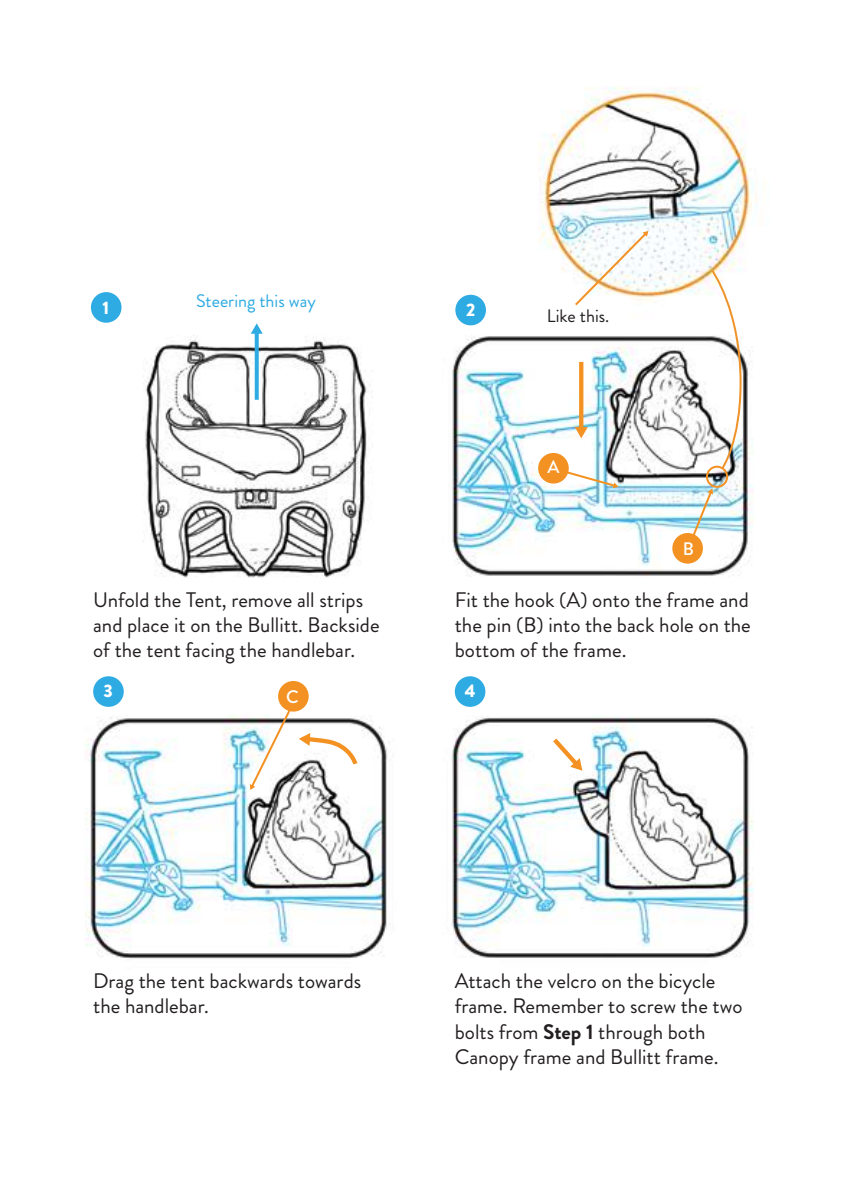
<style>
.page{position:relative;width:842px;height:1191px;background:#fff}
.page>*{position:absolute;margin:0;border:0;box-sizing:border-box;transform-origin:0 0}
.t1{font:21px/25.2px "Brandon Grotesque";color:#231f20}
.t2{font:18.2px "Brandon Grotesque";color:#2eabe2}
.t3{font:18.2px "Brandon Grotesque";color:#231f20}
.t4{font:900 18.2px "Brandon Grotesque";color:#fff}
.t5{font:500 18.2px "Brandon Grotesque";color:#fff}
.s1{font-weight:700}
</style>
<div class="page">
<img style="left:85px;top:292px;width:669px;height:667px">
<svg style="left:299px;top:733px;width:61px;height:35px"></svg>
<svg style="left:549px;top:734px;width:33px;height:36px"></svg>
<div style="left:278px;top:681px;width:31px;height:30px;background:#f39222;border-radius:50%"></div>
<div style="left:91px;top:292px;width:31px;height:31px;background:#2eabe2;border-radius:50%"></div>
<div style="left:93px;top:676px;width:31px;height:31px;background:#2eabe2;border-radius:50%"></div>
<div style="left:455px;top:676px;width:30px;height:31px;background:#2eabe2;border-radius:50%"></div>
<div style="left:455px;top:295px;width:31px;height:30px;background:#2eabe2;border-radius:50%"></div>
<div style="left:672px;top:533px;width:31px;height:30px;background:#f39222;border-radius:50%"></div>
<div style="left:538px;top:453px;width:31px;height:30px;background:#f39222;border-radius:50%"></div>
<svg style="left:579px;top:362px;width:4px;height:65px"></svg>
<svg style="left:575px;top:427px;width:13px;height:11px"></svg>
<svg style="left:564px;top:470px;width:54px;height:18px"></svg>
<svg style="left:249px;top:706px;width:44px;height:84px"></svg>
<svg style="left:255px;top:334px;width:4px;height:66px"></svg>
<svg style="left:251px;top:323px;width:12px;height:11px"></svg>
<img style="left:513px;top:87px;width:253px;height:240px">
<svg style="left:691px;top:269px;width:51px;height:269px"></svg>
<svg style="left:573px;top:231px;width:75px;height:76px"></svg>
<p class="t4" style="left:102px;top:295px;width:8px">1</p>
<p class="t2" style="left:196px;top:289px;width:121px">Steering this way</p>
<p class="t1" style="left:93px;top:587px;width:288px">Unfold the Tent, remove all strips and place it on the Bullitt. Backside of the tent facing the handlebar.</p>
<p class="t4" style="left:466px;top:297px;width:11px">2</p>
<p class="t3" style="left:547px;top:303px;width:64px">Like this.</p>
<p class="t5" style="left:547px;top:454px;width:13px">A</p>
<p class="t5" style="left:683px;top:535px;width:13px">B</p>
<p class="t1" style="left:455px;top:587px;width:298px;text-align:justify">Fit the hook (A) onto the frame and the pin (B) into the back hole on the bottom of the frame.</p>
<p class="t4" style="left:104px;top:677px;width:11px">3</p>
<p class="t4" style="left:465px;top:677px;width:12px">4</p>
<p class="t5" style="left:286px;top:684px;width:14px">C</p>
<p class="t1" style="left:93px;top:968px;width:270px">Drag the tent backwards towards the handlebar.</p>
<p class="t1" style="left:455px;top:968px;width:289px">Attach the velcro on the bicycle frame. Remember to screw the two bolts from <span class="s1">Step 1</span> through both<br>Canopy frame and Bullitt frame.</p>
</div>
